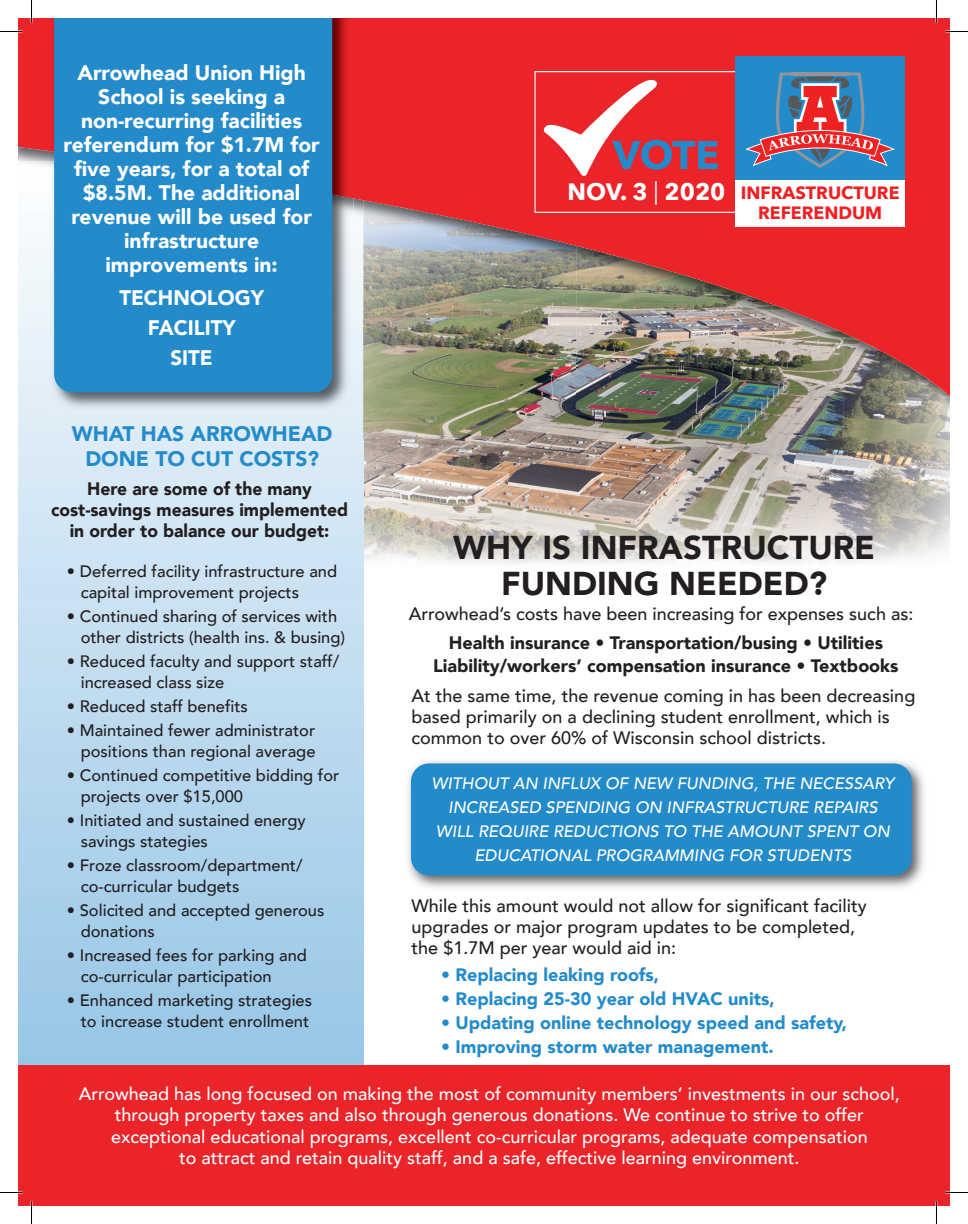
<style>
.page{position:relative;width:968px;height:1224px;background:#fff}
.page>*{position:absolute;margin:0;border:0;box-sizing:border-box;transform-origin:0 0}
.t1{font:700 39.75px "Avenir Next";color:#248bcb}
.t2{font:900 33px/36px "Avenir";color:#231f20;text-align:center}
.t3{font:700 23.55px "Avenir Next";color:#fff}
.t4{font:900 21px/24px "Avenir";color:#fff;text-align:center}
.t5{font:900 21px/25.2px "Avenir";color:#248bcb;text-align:center}
.t6{font:500 18px/21px "Avenir";color:#231f20}
.t7{font:500 18px/21.6px "Avenir";color:#fff;text-align:center}
.t8{font:900 18px/21px "Avenir";color:#231f20;text-align:center}
.t9{font:900 18px "Avenir";color:#248bcb}
.t10{font:700 17.85px/20.1px "Avenir Next";color:#ee2123;text-align:center}
.t11{font:500 16.5px/21px "Avenir";color:#231f20}
.t12{font:italic 500 16.5px/24px "Avenir";color:#fff;text-align:center}
.s1{font-weight:400}
</style>
<div class="page">
<img style="left:363px;top:438px;width:587px;height:130px">
<svg style="left:18px;top:438px;width:345px;height:628px;background:#b9d8ee"></svg>
<img style="left:363px;top:415px;width:160px;height:23px">
<img style="left:523px;top:415px;width:53px;height:23px">
<img style="left:576px;top:415px;width:160px;height:23px">
<img style="left:736px;top:415px;width:107px;height:23px">
<img style="left:843px;top:415px;width:53px;height:23px">
<img style="left:896px;top:415px;width:54px;height:23px">
<img style="left:18px;top:18px;width:932px;height:397px">
<img style="left:48px;top:198px;width:305px;height:215px">
<img style="left:48px;top:18px;width:305px;height:180px">
<div style="left:54px;top:18px;width:278px;height:374px;background:#248bcb"></div>
<div style="left:18px;top:1066px;width:932px;height:140px;background:#eb2429"></div>
<img style="left:408px;top:760px;width:516px;height:128px">
<div style="left:411px;top:763px;width:500px;height:112px;background:#248bcb;border-radius:18px"></div>
<div style="left:735px;top:57px;width:169px;height:132px;background:#248bcb"></div>
<div style="left:735px;top:180px;width:169px;height:47px;background:#fff"></div>
<svg style="left:534px;top:71px;width:360px;height:142px"></svg>
<hr style="left:935px;top:0;width:2px;height:22px;background:#fff">
<hr style="left:935px;top:1202px;width:2px;height:22px;background:#fff">
<svg style="left:0;top:31px;width:22px;height:1px"></svg>
<svg style="left:945px;top:31px;width:23px;height:1px"></svg>
<svg style="left:0;top:1192px;width:22px;height:1px"></svg>
<svg style="left:945px;top:1192px;width:23px;height:1px"></svg>
<svg style="left:31px;top:0;width:1px;height:22px"></svg>
<svg style="left:31px;top:1202px;width:1px;height:22px"></svg>
<svg style="left:936px;top:0;width:1px;height:22px"></svg>
<svg style="left:936px;top:1202px;width:1px;height:22px"></svg>
<p class="t4" style="left:64px;top:60px;width:258px">Arrowhead Union High<br>School is seeking a non-recurring facilities referendum for $1.7M for five years, for a total of $8.5M. The additional revenue will be used for infrastructure improvements in:</p>
<p class="t4" style="left:119px;top:282px;width:146px;line-height:30px">TECHNOLOGY<br>FACILITY<br>SITE</p>
<p class="t5" style="left:72px;top:420px;width:262px">WHAT HAS ARROWHEAD<br>DONE TO CUT COSTS?</p>
<p class="t8" style="left:51px;top:477px;width:298px">Here are some of the many cost-savings measures implemented in order to balance our budget:</p>
<p class="t11" style="left:81px;top:560px;width:258px;text-indent:-14px">• Deferred facility infrastructure and capital improvement projects</p>
<p class="t11" style="left:81px;top:605px;width:266px;text-indent:-14px">• Continued sharing of services with other districts (health ins. &amp; busing)</p>
<p class="t11" style="left:81px;top:650px;width:260px;text-indent:-14px">• Reduced faculty and support staff/ increased class size</p>
<p class="t11" style="left:67px;top:695px;width:182px">• Reduced staff benefits</p>
<p class="t11" style="left:67px;top:719px;width:250px;text-align:right">• Maintained fewer administrator positions than regional average</p>
<p class="t11" style="left:81px;top:764px;width:260px;text-indent:-14px">• Continued competitive bidding for projects over $15,000</p>
<p class="t11" style="left:81px;top:809px;width:226px;text-indent:-14px">• Initiated and sustained energy savings stategies</p>
<p class="t11" style="left:81px;top:854px;width:223px;text-indent:-14px">• Froze classroom/department/ co-curricular budgets</p>
<p class="t11" style="left:81px;top:899px;width:245px;text-indent:-14px">• Solicited and accepted generous donations</p>
<p class="t11" style="left:81px;top:944px;width:228px;text-indent:-14px">• Increased fees for parking and co-curricular participation</p>
<p class="t11" style="left:67px;top:989px;width:247px;text-align:right">• Enhanced marketing strategies to increase student enrollment</p>
<h1 class="t1" style="left:613px;top:121px;width:108px">VOTE</h1>
<h3 class="t3" style="left:567px;top:171px;width:159px">NOV. 3 <span class="s1">|</span> 2020</h3>
<p class="t10" style="left:740px;top:183px;width:160px">INFRASTRUCTURE<br>REFERENDUM</p>
<h2 class="t2" style="left:453px;top:528px;width:423px">WHY IS INFRASTRUCTURE<br>FUNDING NEEDED?</h2>
<p class="t6" style="left:409px;top:602px;width:506px">Arrowhead’s costs have been increasing for expenses such as:</p>
<p class="t8" style="left:433px;top:631px;width:467px;line-height:22.5px">Health insurance • Transportation/busing • Utilities<br>Liability/workers’ compensation insurance • Textbooks</p>
<p class="t6" style="left:411px;top:684px;width:505px">At the same time, the revenue coming in has been decreasing based primarily on a declining student enrollment, which is common to over 60% of Wisconsin school districts.</p>
<p class="t12" style="left:431px;top:772px;width:464px">WITHOUT AN INFLUX OF NEW FUNDING, THE NECESSARY INCREASED SPENDING ON INFRASTRUCTURE REPAIRS WILL REQUIRE REDUCTIONS TO THE AMOUNT SPENT ON EDUCATIONAL PROGRAMMING FOR STUDENTS</p>
<p class="t6" style="left:411px;top:894px;width:457px">While this amount would not allow for significant facility upgrades or major program updates to be completed, the $1.7M per year would aid in:</p>
<p class="t9" style="left:441px;top:960px;width:220px">• Replacing leaking roofs,</p>
<p class="t9" style="left:441px;top:984px;width:335px">• Replacing 25-30 year old HVAC units,</p>
<p class="t9" style="left:441px;top:1008px;width:407px">• Updating online technology speed and safety,</p>
<p class="t9" style="left:441px;top:1032px;width:334px">• Improving storm water management.</p>
<p class="t7" style="left:79px;top:1082px;width:822px">Arrowhead has long focused on making the most of community members’ investments in our school, through property taxes and also through generous donations. We continue to strive to offer exceptional educational programs, excellent co-curricular programs, adequate compensation<br>to attract and retain quality staff, and a safe, effective learning environment.</p>
</div>
